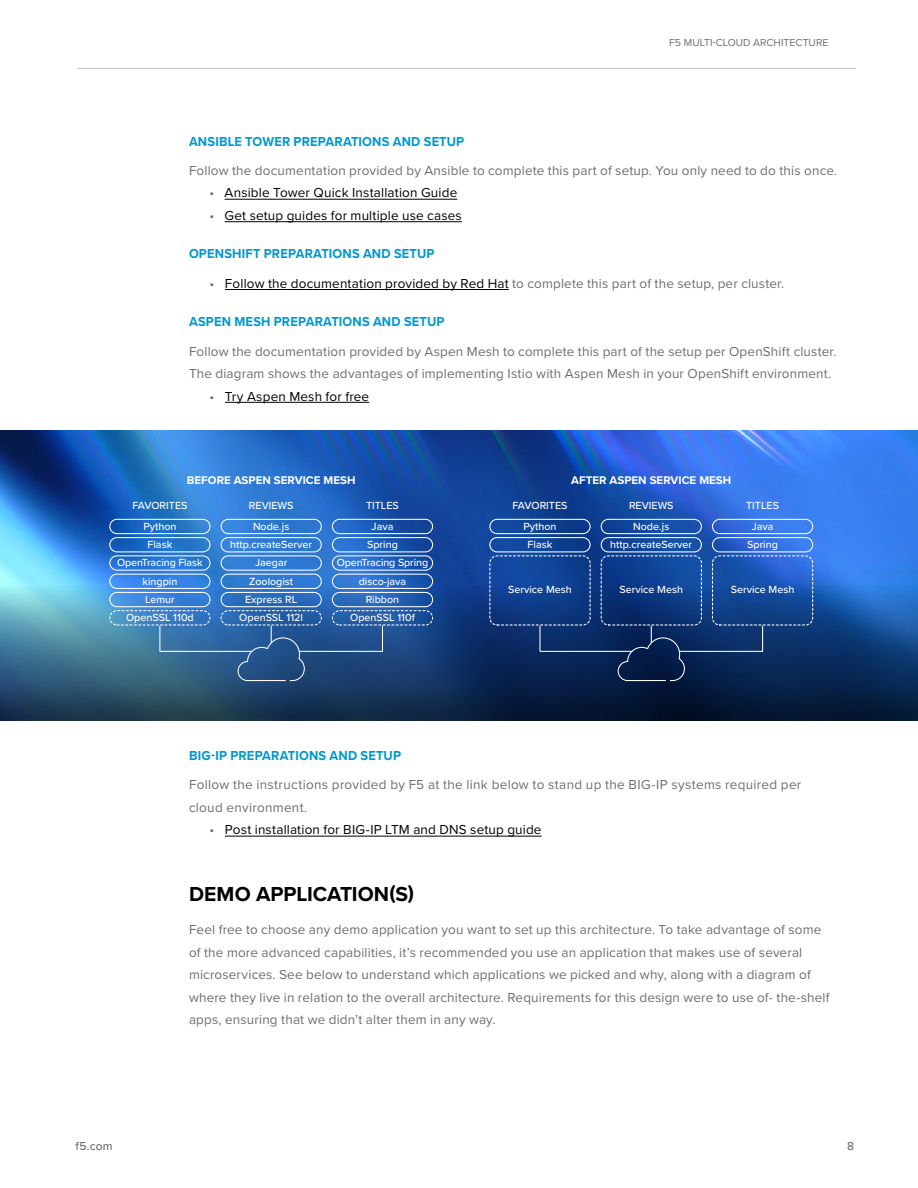
<style>
.page{position:relative;width:918px;height:1188px;background:#fff}
.page>*{position:absolute;margin:0;border:0;box-sizing:border-box;transform-origin:0 0}
.t1{font:700 21px "Proxima Nova";color:#000}
.t2{font:13.5px/22.5px "Proxima Nova";letter-spacing:.01em;color:#6d6e71}
.t3{font:13.5px "Proxima Nova";letter-spacing:.01em;color:#000}
.t4{font:700 13.5px "Proxima Nova";letter-spacing:.015em;color:#0098d1;scale:.95 1}
.t5{font:500 12px "Proxima Nova";color:#6d6e71}
.t6{font:700 11.55px "Proxima Nova";color:#fff}
.t7{font:500 10.65px/18.3px "Proxima Nova";color:#fff;text-align:center}
.t8{font:10.5px "Proxima Nova";color:#6d6e71}
.s1{font-weight:500;color:#6d6e71}
.s2{font-weight:500}
.s3{color:#000}
</style>
<div class="page">
<hr style="left:78px;top:68px;width:777px;height:1px;background:#bcbec0">
<img style="left:0;top:431px;width:918px;height:153px">
<svg style="left:0;top:584px;width:918px;height:136px;background:#1d4879"></svg>
<hr style="left:225px;top:199px;width:232px;height:1px;background:#000">
<hr style="left:225px;top:221px;width:237px;height:1px;background:#000">
<hr style="left:225px;top:289px;width:284px;height:1px;background:#000">
<hr style="left:225px;top:402px;width:144px;height:1px;background:#000">
<hr style="left:225px;top:836px;width:317px;height:1px;background:#000">
<div style="left:489px;top:555px;width:102px;height:71px;border:1px dashed #fff;border-radius:7px"></div>
<div style="left:601px;top:555px;width:101px;height:71px;border:1px dashed #fff;border-radius:7px"></div>
<div style="left:712px;top:555px;width:101px;height:71px;border:1px dashed #fff;border-radius:7px"></div>
<div style="left:109px;top:519px;width:102px;height:15px;border:1px solid #fff;border-radius:7px"></div>
<div style="left:109px;top:537px;width:102px;height:15px;border:1px solid #fff;border-radius:7px"></div>
<div style="left:109px;top:555px;width:102px;height:16px;border:1px solid #fff;border-radius:7px"></div>
<div style="left:109px;top:574px;width:102px;height:15px;border:1px solid #fff;border-radius:7px"></div>
<div style="left:109px;top:592px;width:102px;height:15px;border:1px solid #fff;border-radius:7px"></div>
<div style="left:109px;top:610px;width:102px;height:16px;border:1px dashed #fff;border-radius:7px"></div>
<div style="left:221px;top:519px;width:101px;height:15px;border:1px solid #fff;border-radius:7px"></div>
<div style="left:221px;top:537px;width:101px;height:15px;border:1px solid #fff;border-radius:7px"></div>
<div style="left:221px;top:555px;width:101px;height:16px;border:1px solid #fff;border-radius:7px"></div>
<div style="left:221px;top:574px;width:101px;height:15px;border:1px solid #fff;border-radius:7px"></div>
<div style="left:221px;top:592px;width:101px;height:15px;border:1px solid #fff;border-radius:7px"></div>
<div style="left:221px;top:610px;width:101px;height:16px;border:1px dashed #fff;border-radius:7px"></div>
<div style="left:332px;top:519px;width:101px;height:15px;border:1px solid #fff;border-radius:7px"></div>
<div style="left:332px;top:537px;width:101px;height:15px;border:1px solid #fff;border-radius:7px"></div>
<div style="left:332px;top:555px;width:101px;height:16px;border:1px solid #fff;border-radius:7px"></div>
<div style="left:332px;top:574px;width:101px;height:15px;border:1px solid #fff;border-radius:7px"></div>
<div style="left:332px;top:592px;width:101px;height:15px;border:1px solid #fff;border-radius:7px"></div>
<div style="left:332px;top:610px;width:101px;height:16px;border:1px dashed #fff;border-radius:7px"></div>
<svg style="left:159px;top:625px;width:225px;height:57px;background:#2e5c8f"></svg>
<div style="left:489px;top:519px;width:102px;height:15px;border:1px solid #fff;border-radius:7px"></div>
<div style="left:489px;top:537px;width:102px;height:15px;border:1px solid #fff;border-radius:7px"></div>
<div style="left:601px;top:519px;width:101px;height:15px;border:1px solid #fff;border-radius:7px"></div>
<div style="left:601px;top:537px;width:101px;height:15px;border:1px solid #fff;border-radius:7px"></div>
<div style="left:712px;top:519px;width:101px;height:15px;border:1px solid #fff;border-radius:7px"></div>
<div style="left:712px;top:537px;width:101px;height:15px;border:1px solid #fff;border-radius:7px"></div>
<svg style="left:539px;top:625px;width:225px;height:57px;background:#102d5d"></svg>
<p class="t8" style="left:669px;top:35px;width:161px">F5 MULTI-CLOUD ARCHITECTURE</p>
<p class="t4" style="left:189px;top:131px;width:291px">ANSIBLE TOWER PREPARATIONS AND SETUP</p>
<p class="t2" style="left:189px;top:159px;width:650px">Follow the documentation provided by Ansible to complete this part of setup. You only need to do this once.</p>
<p class="t3" style="left:210px;top:183px;width:249px"><span class="s1">•</span> Ansible Tower Quick Installation Guide</p>
<p class="t3" style="left:210px;top:205px;width:254px"><span class="s1">•</span> Get setup guides for multiple use cases</p>
<p class="t4" style="left:189px;top:244px;width:260px">OPENSHIFT PREPARATIONS AND SETUP</p>
<p class="t2" style="left:210px;top:271px;width:576px"><span class="s2">•</span> <span class="s3">Follow the documentation provided by Red Hat</span> to complete this part of the setup, per cluster.</p>
<p class="t4" style="left:189px;top:312px;width:271px">ASPEN MESH PREPARATIONS AND SETUP</p>
<p class="t2" style="left:189px;top:339px;width:649px">Follow the documentation provided by Aspen Mesh to complete this part of the setup per OpenShift cluster.<br>The diagram shows the advantages of implementing Istio with Aspen Mesh in your OpenShift environment.</p>
<p class="t3" style="left:210px;top:386px;width:161px"><span class="s1">•</span> Try Aspen Mesh for free</p>
<p class="t6" style="left:187px;top:472px;width:170px">BEFORE ASPEN SERVICE MESH</p>
<p class="t7" style="left:132px;top:495px;width:57px;line-height:20.9px">FAVORITES<br>Python</p>
<p class="t7" style="left:117px;top:535px;width:87px">Flask<br>OpenTracing Flask kingpin<br>Lemur<br>OpenSSL 110d</p>
<p class="t7" style="left:249px;top:495px;width:46px;line-height:20.9px">REVIEWS<br>Node.js</p>
<p class="t7" style="left:230px;top:535px;width:83px">http.createServer<br>Jaegar<br>Zoologist<br>Express RL<br>OpenSSL 112l</p>
<p class="t7" style="left:366px;top:495px;width:34px;line-height:20.9px">TITLES<br>Java</p>
<p class="t7" style="left:337px;top:535px;width:93px">Spring<br>OpenTracing Spring disco-java<br>Ribbon<br>OpenSSL 110f</p>
<p class="t6" style="left:571px;top:472px;width:162px">AFTER ASPEN SERVICE MESH</p>
<p class="t7" style="left:512px;top:495px;width:57px;line-height:20.9px">FAVORITES<br>Python</p>
<p class="t7" style="left:528px;top:535px;width:26px">Flask</p>
<p class="t7" style="left:508px;top:580px;width:65px">Service Mesh</p>
<p class="t7" style="left:629px;top:495px;width:46px;line-height:20.9px">REVIEWS<br>Node.js</p>
<p class="t7" style="left:610px;top:535px;width:83px">http.createServer</p>
<p class="t7" style="left:619px;top:580px;width:65px">Service Mesh</p>
<p class="t7" style="left:746px;top:495px;width:34px;line-height:20.9px">TITLES<br>Java</p>
<p class="t7" style="left:747px;top:535px;width:32px">Spring</p>
<p class="t7" style="left:731px;top:580px;width:65px">Service Mesh</p>
<p class="t4" style="left:189px;top:746px;width:225px">BIG-IP PREPARATIONS AND SETUP</p>
<p class="t2" style="left:189px;top:773px;width:614px">Follow the instructions provided by F5 at the link below to stand up the BIG-IP systems required per cloud environment.</p>
<p class="t3" style="left:210px;top:820px;width:334px"><span class="s1">•</span> Post installation for BIG-IP LTM and DNS setup guide</p>
<h1 class="t1" style="left:189px;top:878px;width:227px">DEMO APPLICATION(S)</h1>
<p class="t2" style="left:189px;top:918px;width:642px">Feel free to choose any demo application you want to set up this architecture. To take advantage of some of the more advanced capabilities, it’s recommended you use an application that makes use of several microservices. See below to understand which applications we picked and why, along with a diagram of where they live in relation to the overall architecture. Requirements for this design were to use of- the-shelf apps, ensuring that we didn’t alter them in any way.</p>
<p class="t5" style="left:76px;top:1137px;width:39px">f5.com</p>
<p class="t5" style="left:847px;top:1137px;width:9px">8</p>
</div>
